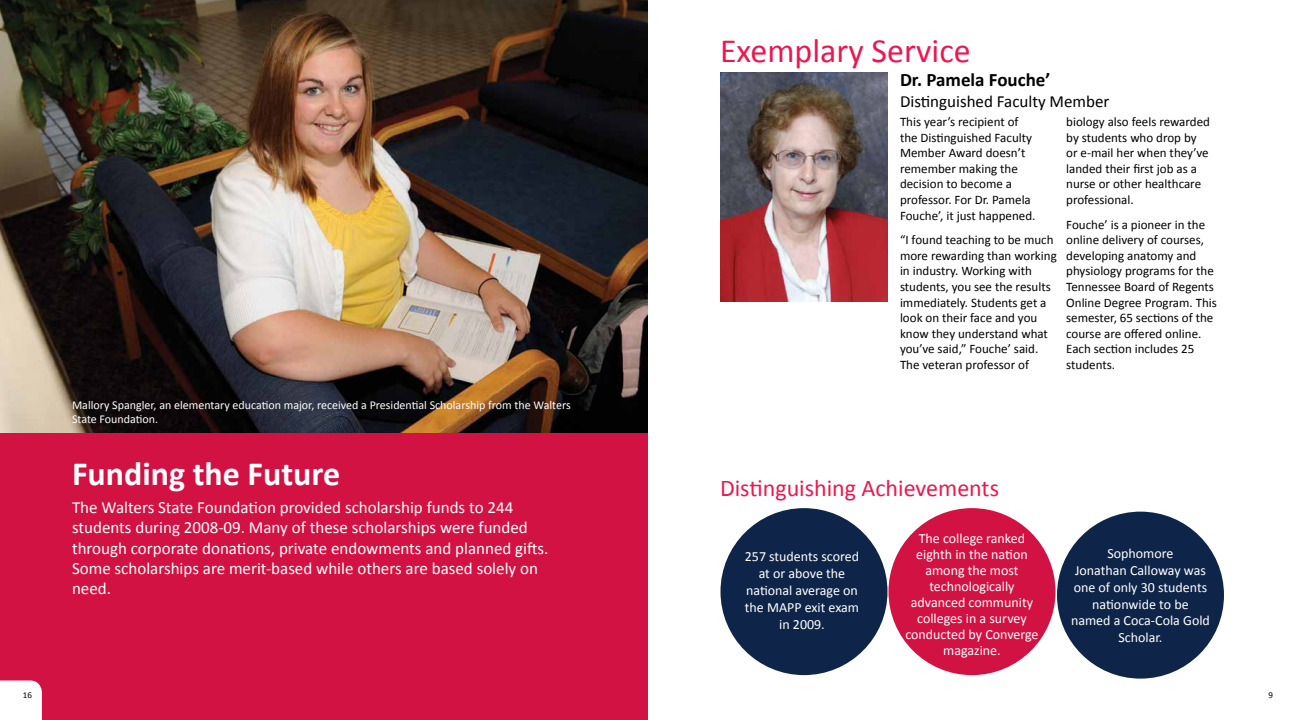
<style>
.page{position:relative;width:1296px;height:720px;background:#fff}
.page>*{position:absolute;margin:0;border:0;box-sizing:border-box;transform-origin:0 0}
.t1{font:700 34px "Calibri";color:#fff}
.t2{font:34px "Calibri";color:#ed174f}
.t3{font:24px "Calibri";color:#ed174f}
.t4{font:700 19px "Calibri";color:#000}
.t5{font:17px/20.4px "Calibri";color:#fff}
.t6{font:17px "Calibri";color:#000}
.t7{font:14px/16.8px "Calibri";color:#fff;text-align:center}
.t8{font:13px/15.6px "Calibri";color:#000}
.t9{font:12px/14.4px "Calibri";color:#fff}
.t10{font:9px "Calibri";color:#000}
</style>
<div class="page">
<div style="left:720px;top:508px;width:168px;height:167px;background:#0e2549;border-radius:50%"></div>
<div style="left:0;top:423px;width:648px;height:297px;background:#d21242"></div>
<div style="left:888px;top:508px;width:168px;height:167px;background:#d21242;border-radius:50%"></div>
<div style="left:1057px;top:512px;width:167px;height:167px;background:#0e2549;border-radius:50%"></div>
<img style="left:0;top:0;width:648px;height:433px">
<img style="left:720px;top:72px;width:168px;height:230px">
<div style="left:0;top:680px;width:42px;height:40px;background:#fff"></div>
<p class="t10" style="left:23px;top:690px;width:11px">16</p>
<p class="t9" style="left:72px;top:397px;width:500px">Mallory Spangler, an elementary education major, received a Presidential Scholarship from the Walters<br>State Foundation.</p>
<h1 class="t1" style="left:72px;top:452px;width:270px">Funding the Future</h1>
<p class="t5" style="left:72px;top:496px;width:478px">The Walters State Foundation provided scholarship funds to 244 students during 2008-09. Many of these scholarships were funded through corporate donations, private endowments and planned gifts.<br>Some scholarships are merit-based while others are based solely on need.</p>
<h1 class="t2" style="left:720px;top:29px;width:252px">Exemplary Service</h1>
<h3 class="t4" style="left:900px;top:68px;width:152px">Dr. Pamela Fouche’</h3>
<h3 class="t6" style="left:900px;top:90px;width:211px">Distinguished Faculty Member</h3>
<p class="t8" style="left:900px;top:113px;width:137px">This year’s recipient of the Distinguished Faculty<br>Member Award doesn’t remember making the decision to become a professor. For Dr. Pamela<br>Fouche’, it just happened.</p>
<p class="t8" style="left:900px;top:231px;width:158px">“I found teaching to be much more rewarding than working in industry. Working with students, you see the results immediately. Students get a look on their face and you know they understand what you’ve said,” Fouche’ said.<br>The veteran professor of</p>
<p class="t8" style="left:1066px;top:113px;width:145px">biology also feels rewarded by students who drop by or e-mail her when they’ve landed their first job as a nurse or other healthcare professional.</p>
<p class="t8" style="left:1066px;top:216px;width:152px">Fouche’ is a pioneer in the online delivery of courses, developing anatomy and physiology programs for the<br>Tennessee Board of Regents<br>Online Degree Program. This semester, 65 sections of the course are offered online.<br>Each section includes 25 students.</p>
<h2 class="t3" style="left:720px;top:473px;width:281px">Distinguishing Achievements</h2>
<p class="t7" style="left:745px;top:548px;width:116px">257 students scored at or above the national average on the MAPP exit exam in 2009.</p>
<p class="t7" style="left:905px;top:530px;width:135px;line-height:16px">The college ranked eighth in the nation among the most technologically advanced community colleges in a survey conducted by Converge magazine.</p>
<p class="t7" style="left:1071px;top:544px;width:140px">Sophomore<br>Jonathan Calloway was one of only 30 students nationwide to be named a Coca-Cola Gold<br>Scholar.</p>
<p class="t10" style="left:1268px;top:689px;width:6px">9</p>
</div>
